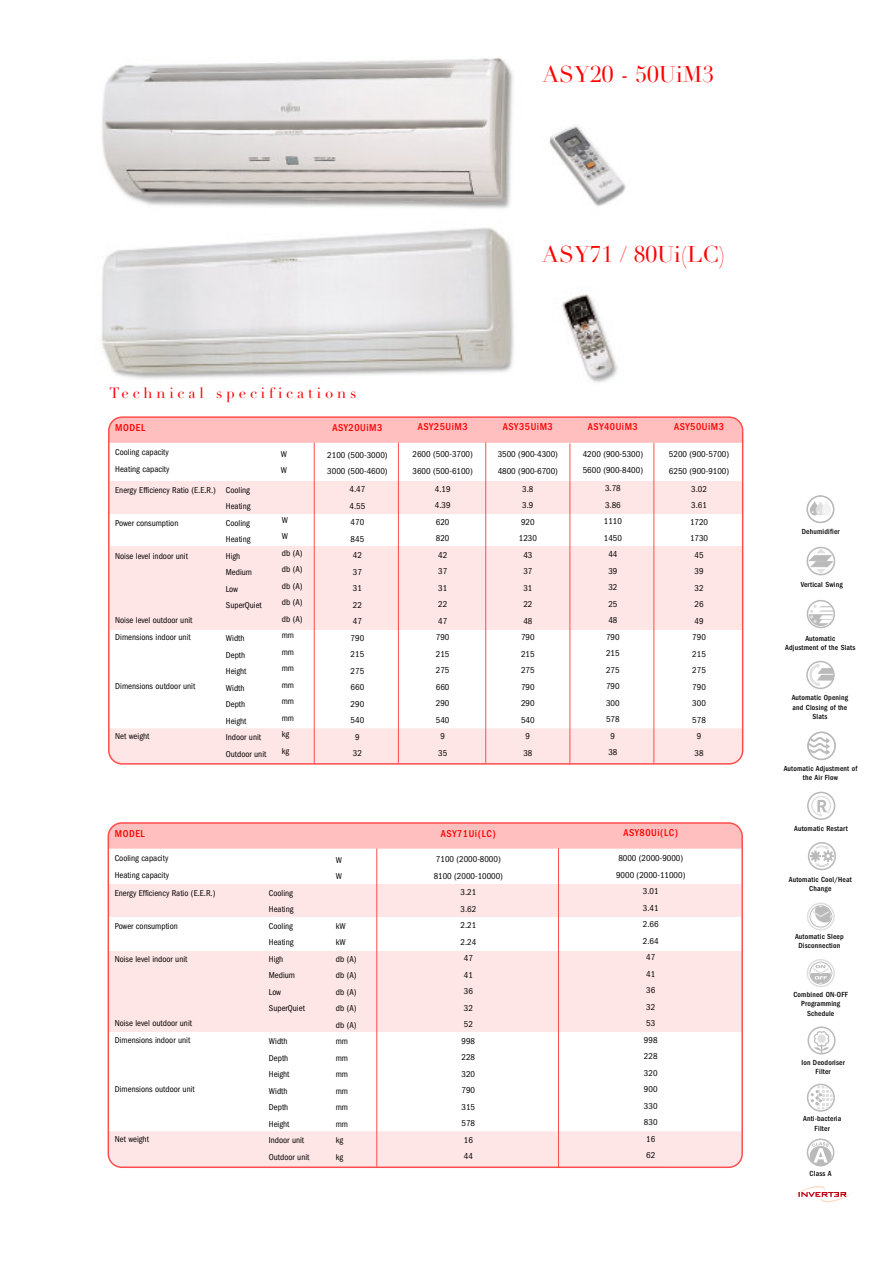
<style>
.page{position:relative;width:893px;height:1263px;background:#fff}
.page>*{position:absolute;margin:0;border:0;box-sizing:border-box;transform-origin:0 0}
.t1{font:22.5px "Didot";color:#f00}
.t2{font:14.7px "Didot";letter-spacing:.26em;color:#f00}
.t3{font:500 condensed 10.35px "Franklin Gothic LT";letter-spacing:.05em;color:#f00}
.t4{font:condensed 8.85px/16.5px "Franklin Gothic LT";color:#000}
.t5{font:500 condensed 7.65px/9.1px "Franklin Gothic LT";letter-spacing:.02em;color:#000;text-align:center}
</style>
<div class="page">
<div style="left:806px;top:547px;width:29px;height:28px;border:2px solid #bababa;border-radius:50%"></div>
<svg style="left:809px;top:549px;width:23px;height:24px"></svg>
<div style="left:806px;top:495px;width:28px;height:28px;border:2px solid #bababa;border-radius:50%"></div>
<svg style="left:810px;top:502px;width:20px;height:13px"></svg>
<div style="left:807px;top:496px;width:26px;height:26px;border:1px solid #bababa;border-radius:50%"></div>
<img style="left:80px;top:38px;width:562px;height:180px;border-radius:21px">
<svg style="left:792px;top:1186px;width:62px;height:17px"></svg>
<div style="left:806px;top:600px;width:29px;height:28px;border:2px solid #bababa;border-radius:50%"></div>
<svg style="left:808px;top:605px;width:26px;height:21px"></svg>
<div style="left:806px;top:661px;width:28px;height:28px;border:2px solid #bababa;border-radius:50%"></div>
<svg style="left:808px;top:662px;width:25px;height:25px"></svg>
<div style="left:807px;top:732px;width:28px;height:28px;border:2px solid #bababa;border-radius:50%"></div>
<svg style="left:808px;top:737px;width:22px;height:18px"></svg>
<div style="left:807px;top:732px;width:28px;height:28px;border:1px solid #bababa;border-radius:50%"></div>
<div style="left:807px;top:792px;width:28px;height:28px;border:2px solid #bababa;border-radius:50%"></div>
<svg style="left:811px;top:796px;width:20px;height:21px"></svg>
<div style="left:807px;top:842px;width:29px;height:28px;border:2px solid #bababa;border-radius:50%"></div>
<svg style="left:810px;top:845px;width:23px;height:23px"></svg>
<svg style="left:807px;top:902px;width:28px;height:29px"></svg>
<div style="left:806px;top:1084px;width:28px;height:28px;border:2px solid #bababa;border-radius:50%"></div>
<svg style="left:810px;top:1086px;width:22px;height:24px"></svg>
<svg style="left:806px;top:959px;width:29px;height:28px"></svg>
<div style="left:807px;top:1026px;width:28px;height:29px;border:2px solid #bababa;border-radius:50%"></div>
<svg style="left:813px;top:1031px;width:16px;height:22px"></svg>
<svg style="left:808px;top:1138px;width:27px;height:29px"></svg>
<div style="left:806px;top:1139px;width:28px;height:27px;border:1px solid #bababa;border-radius:50%"></div>
<div style="left:810px;top:1146px;width:21px;height:20px;background:#bababa;border-radius:50%"></div>
<div style="left:810px;top:1146px;width:21px;height:20px;border:1px solid #bababa;border-radius:50%"></div>
<svg style="left:812px;top:1142px;width:17px;height:21px"></svg>
<svg style="left:108px;top:822px;width:635px;height:346px"></svg>
<svg style="left:108px;top:416px;width:635px;height:349px"></svg>
<img style="left:101px;top:227px;width:413px;height:152px">
<img style="left:562px;top:294px;width:56px;height:88px">
<h1 class="t1" style="left:542px;top:66px;width:173px">ASY20 - 50UiM3</h1>
<h1 class="t1" style="left:542px;top:246px;width:184px">ASY71 / 80Ui(LC)</h1>
<h2 class="t2" style="left:109px;top:387px;width:248px">Technical specifications</h2>
<p class="t3" style="left:115px;top:424px;width:32px">MODEL</p>
<p class="t4" style="left:115px;top:445px;width:56px">Cooling capacity<br>Heating capacity</p>
<p class="t4" style="left:115px;top:482px;width:102px">Energy Efficiency Ratio (E.E.R.)</p>
<p class="t4" style="left:115px;top:515px;width:65px">Power consumption</p>
<p class="t4" style="left:115px;top:548px;width:74px">Noise level indoor unit</p>
<p class="t4" style="left:115px;top:613px;width:79px">Noise level outdoor unit<br>Dimensions indoor unit</p>
<p class="t4" style="left:115px;top:679px;width:82px">Dimensions outdoor unit</p>
<p class="t4" style="left:115px;top:728px;width:36px">Net weight</p>
<p class="t4" style="left:226px;top:482px;width:38px">Cooling<br>Heating<br>Cooling<br>Heating<br>High<br>Medium<br>Low<br>SuperQuiet</p>
<p class="t4" style="left:226px;top:631px;width:42px">Width<br>Depth<br>Height<br>Width<br>Depth<br>Height<br>Indoor unit<br>Outdoor unit</p>
<p class="t4" style="left:281px;top:446px;width:8px">W<br>W</p>
<p class="t4" style="left:282px;top:512px;width:22px">W<br>W<br>db (A) db (A) db (A) db (A) db (A) mm mm mm mm mm mm kg<br>kg</p>
<p class="t3" style="left:332px;top:424px;width:52px">ASY20UiM3</p>
<p class="t4" style="left:327px;top:447px;width:62px">2100 (500-3000)<br>3000 (500-4600)</p>
<p class="t4" style="left:349px;top:482px;width:17px;text-align:center">4.47<br>4.55<br>470<br>845<br>42<br>37<br>31<br>22<br>47<br>790<br>215<br>275<br>660<br>290<br>540<br>9<br>32</p>
<p class="t3" style="left:417px;top:423px;width:52px">ASY25UiM3</p>
<p class="t4" style="left:412px;top:447px;width:62px">2600 (500-3700)<br>3600 (500-6100)</p>
<p class="t4" style="left:435px;top:481px;width:17px;text-align:center">4.19<br>4.39<br>620<br>820<br>42<br>37<br>31<br>22<br>47<br>790<br>215<br>275<br>660<br>290<br>540<br>9<br>35</p>
<p class="t3" style="left:503px;top:423px;width:52px">ASY35UiM3</p>
<p class="t4" style="left:497px;top:447px;width:62px">3500 (900-4300)<br>4800 (900-6700)</p>
<p class="t4" style="left:519px;top:481px;width:20px;text-align:center">3.8<br>3.9<br>920<br>1230<br>43<br>37<br>31<br>22<br>48<br>790<br>215<br>275<br>790<br>290<br>540<br>9<br>38</p>
<p class="t3" style="left:588px;top:423px;width:52px">ASY40UiM3</p>
<p class="t4" style="left:582px;top:446px;width:62px">4200 (900-5300)<br>5600 (900-8400)</p>
<p class="t4" style="left:604px;top:481px;width:20px;text-align:center">3.78<br>3.86<br>1110<br>1450<br>44<br>39<br>32<br>25<br>48<br>790<br>215<br>275<br>790<br>300<br>578<br>9<br>38</p>
<p class="t3" style="left:674px;top:423px;width:52px">ASY50UiM3</p>
<p class="t4" style="left:669px;top:447px;width:62px">5200 (900-5700)<br>6250 (900-9100)</p>
<p class="t4" style="left:690px;top:481px;width:20px;text-align:center">3.02<br>3.61<br>1720<br>1730<br>45<br>39<br>32<br>26<br>49<br>790<br>215<br>275<br>790<br>300<br>578<br>9<br>38</p>
<p class="t3" style="left:115px;top:829px;width:32px">MODEL</p>
<p class="t4" style="left:115px;top:851px;width:56px">Cooling capacity<br>Heating capacity</p>
<p class="t4" style="left:115px;top:885px;width:102px">Energy Efficiency Ratio (E.E.R.)</p>
<p class="t4" style="left:115px;top:918px;width:65px">Power consumption</p>
<p class="t4" style="left:115px;top:951px;width:74px">Noise level indoor unit</p>
<p class="t4" style="left:115px;top:1016px;width:79px">Noise level outdoor unit<br>Dimensions indoor unit</p>
<p class="t4" style="left:115px;top:1082px;width:82px">Dimensions outdoor unit</p>
<p class="t4" style="left:115px;top:1131px;width:36px">Net weight</p>
<p class="t4" style="left:269px;top:885px;width:38px">Cooling<br>Heating<br>Cooling<br>Heating<br>High<br>Medium<br>Low<br>SuperQuiet</p>
<p class="t4" style="left:269px;top:1034px;width:42px">Width<br>Depth<br>Height<br>Width<br>Depth<br>Height<br>Indoor unit<br>Outdoor unit</p>
<p class="t4" style="left:336px;top:852px;width:8px">W<br>W</p>
<p class="t4" style="left:336px;top:918px;width:22px">kW kW<br>db (A) db (A) db (A) db (A) db (A) mm mm mm mm mm mm kg<br>kg</p>
<p class="t3" style="left:441px;top:830px;width:56px">ASY71Ui(LC)</p>
<p class="t4" style="left:433px;top:852px;width:71px;text-align:center">7100 (2000-8000)<br>8100 (2000-10000)<br>3.21<br>3.62<br>2.21<br>2.24<br>47<br>41<br>36<br>32<br>52<br>998<br>228<br>320<br>790<br>315<br>578<br>16<br>44</p>
<p class="t3" style="left:623px;top:829px;width:56px">ASY80Ui(LC)</p>
<p class="t4" style="left:616px;top:851px;width:71px;text-align:center">8000 (2000-9000)<br>9000 (2000-11000)<br>3.01<br>3.41<br>2.66<br>2.64<br>47<br>41<br>36<br>32<br>53<br>998<br>228<br>320<br>900<br>330<br>830<br>16<br>62</p>
<p class="t5" style="left:801px;top:527px;width:39px">Dehumidifier</p>
<p class="t5" style="left:800px;top:580px;width:43px">Vertical Swing</p>
<p class="t5" style="left:785px;top:635px;width:72px">Automatic<br>Adjustment of the Slats</p>
<p class="t5" style="left:791px;top:694px;width:58px">Automatic Opening and Closing of the<br>Slats</p>
<p class="t5" style="left:783px;top:765px;width:75px">Automatic Adjustment of the Air Flow</p>
<p class="t5" style="left:794px;top:825px;width:55px">Automatic Restart</p>
<p class="t5" style="left:788px;top:875px;width:64px">Automatic Cool/Heat<br>Change</p>
<p class="t5" style="left:795px;top:932px;width:50px">Automatic Sleep<br>Disconnection</p>
<p class="t5" style="left:793px;top:991px;width:56px">Combined ON-OFF<br>Programming<br>Schedule</p>
<p class="t5" style="left:801px;top:1059px;width:45px">Ion Deodoriser<br>Filter</p>
<p class="t5" style="left:803px;top:1115px;width:40px">Anti-bacteria<br>Filter</p>
<p class="t5" style="left:809px;top:1170px;width:24px">Class A</p>
</div>
